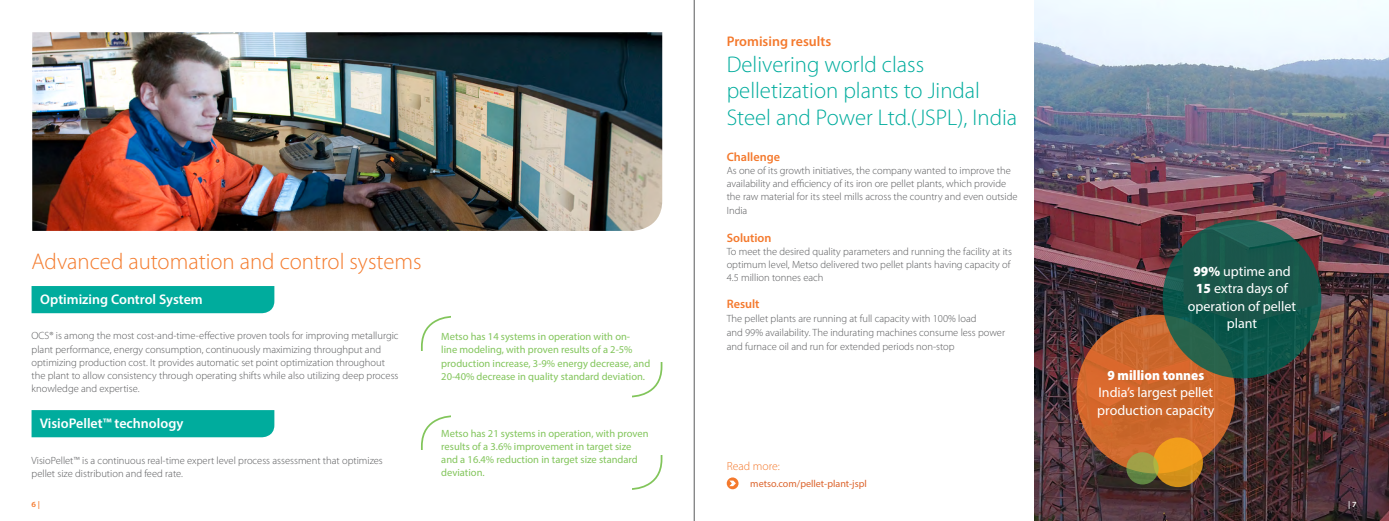
<style>
.page{position:relative;width:1389px;height:521px;background:#fff}
.page>*{position:absolute;margin:0;border:0;box-sizing:border-box;transform-origin:0 0}
.t1{font:300 22.75px/26.2px "Myriad Pro";color:#00ac9d}
.t2{font:300 22.75px "Myriad Pro";color:#f47b2d}
.t3{font:14px/17.5px "Myriad Pro";color:#fff}
.t4{font:600 14px "Myriad Pro";color:#fff}
.t5{font:600 14px "Myriad Pro";color:#f4792d}
.t6{font:900 semi-condensed 14px "Myriad Pro";color:#fff}
.t7{font:600 12.25px "Myriad Pro";color:#f4792d}
.t8{font:300 11.81px "Myriad Pro";color:#f4792d}
.t9{font:300 10.5px/13.1px "Myriad Pro";color:#58595b}
.t10{font:10.5px/13.1px "Myriad Pro";color:#82c55b}
.t11{font:10.06px "Myriad Pro";color:#dc642d}
.t12{font:600 semi-expanded 7.88px "Myriad Pro";color:#f4792d}
.t13{font:600 semi-expanded 7.88px "Myriad Pro";color:#fff}
.s1{font-weight:900;font-stretch:semi-condensed}
</style>
<div class="page">
<div style="left:32px;top:286px;width:242px;height:27px;background:#00ac9d"></div>
<div style="left:32px;top:410px;width:242px;height:27px;background:#00ac9d"></div>
<svg style="left:727px;top:477px;width:12px;height:12px"></svg>
<svg style="left:729px;top:480px;width:7px;height:6px"></svg>
<img style="left:1035px;top:0;width:354px;height:521px">
<svg style="left:1076px;top:315px;width:159px;height:158px;fill:#ce682c"></svg>
<svg style="left:1163px;top:220px;width:158px;height:158px;fill:#1a554b"></svg>
<svg style="left:1153px;top:437px;width:50px;height:50px;fill:#f19d1b"></svg>
<svg style="left:1126px;top:452px;width:33px;height:32px"></svg>
<hr style="left:694px;top:0;width:1px;height:521px;background:#58595b">
<img style="left:32px;top:32px;width:630px;height:199px">
<svg style="left:421px;top:316px;width:30px;height:34px"></svg>
<svg style="left:421px;top:415px;width:30px;height:35px"></svg>
<svg style="left:632px;top:363px;width:31px;height:35px"></svg>
<svg style="left:632px;top:455px;width:31px;height:35px"></svg>
<h1 class="t2" style="left:32px;top:248px;width:391px">Advanced automation and control systems</h1>
<h2 class="t4" style="left:40px;top:290px;width:164px">Optimizing Control System</h2>
<p class="t9" style="left:32px;top:329px;width:369px">OCS® is among the most cost-and-time-effective proven tools for improving metallurgic plant performance, energy consumption, continuously maximizing throughput and optimizing production cost. It provides automatic set point optimization throughout the plant to allow consistency through operating shifts while also utilizing deep process knowledge and expertise.</p>
<h2 class="t4" style="left:40px;top:414px;width:145px">VisioPellet™ technology</h2>
<p class="t9" style="left:32px;top:454px;width:353px">VisioPellet™ is a continuous real-time expert level process assessment that optimizes pellet size distribution and feed rate.</p>
<p class="t12" style="left:32px;top:500px;width:10px">6 |</p>
<p class="t10" style="left:441px;top:330px;width:211px">Metso has 14 systems in operation with on-<br>line modeling, with proven results of a 2-5% production increase, 3-9% energy decrease, and 20-40% decrease in quality standard deviation.</p>
<p class="t10" style="left:441px;top:427px;width:209px">Metso has 21 systems in operation, with proven results of a 3.6% improvement in target size and a 16.4% reduction in target size standard deviation.</p>
<h2 class="t5" style="left:727px;top:32px;width:106px">Promising results</h2>
<h1 class="t1" style="left:727px;top:52px;width:292px">Delivering world class pelletization plants to Jindal<br>Steel and Power Ltd.(JSPL), India</h1>
<p class="t7" style="left:727px;top:149px;width:55px">Challenge</p>
<p class="t9" style="left:727px;top:164px;width:292px;line-height:13.4px">As one of its growth initiatives, the company wanted to improve the availability and efficiency of its iron ore pellet plants, which provide the raw material for its steel mills across the country and even outside India</p>
<p class="t7" style="left:727px;top:230px;width:46px">Solution</p>
<p class="t9" style="left:727px;top:245px;width:287px">To meet the desired quality parameters and running the facility at its optimum level, Metso delivered two pellet plants having capacity of<br>4.5 million tonnes each</p>
<p class="t7" style="left:727px;top:296px;width:34px">Result</p>
<p class="t9" style="left:727px;top:311px;width:280px;line-height:14px">The pellet plants are running at full capacity with 100% load<br>and 99% availability. The indurating machines consume less power and furnace oil and run for extended periods non-stop</p>
<p class="t8" style="left:727px;top:460px;width:55px">Read more:</p>
<p class="t11" style="left:750px;top:477px;width:118px">metso.com/pellet-plant-jspl</p>
<h2 class="t3" style="left:1188px;top:262px;width:110px;text-align:center"><span class="s1">99%</span> uptime and<br><span class="s1">15</span> extra days of operation of pellet plant</h2>
<h2 class="t6" style="left:1107px;top:367px;width:98px">9 million tonnes</h2>
<h2 class="t3" style="left:1097px;top:384px;width:119px">India’s largest pellet production capacity</h2>
<p class="t13" style="left:1348px;top:500px;width:10px">|7</p>
</div>
